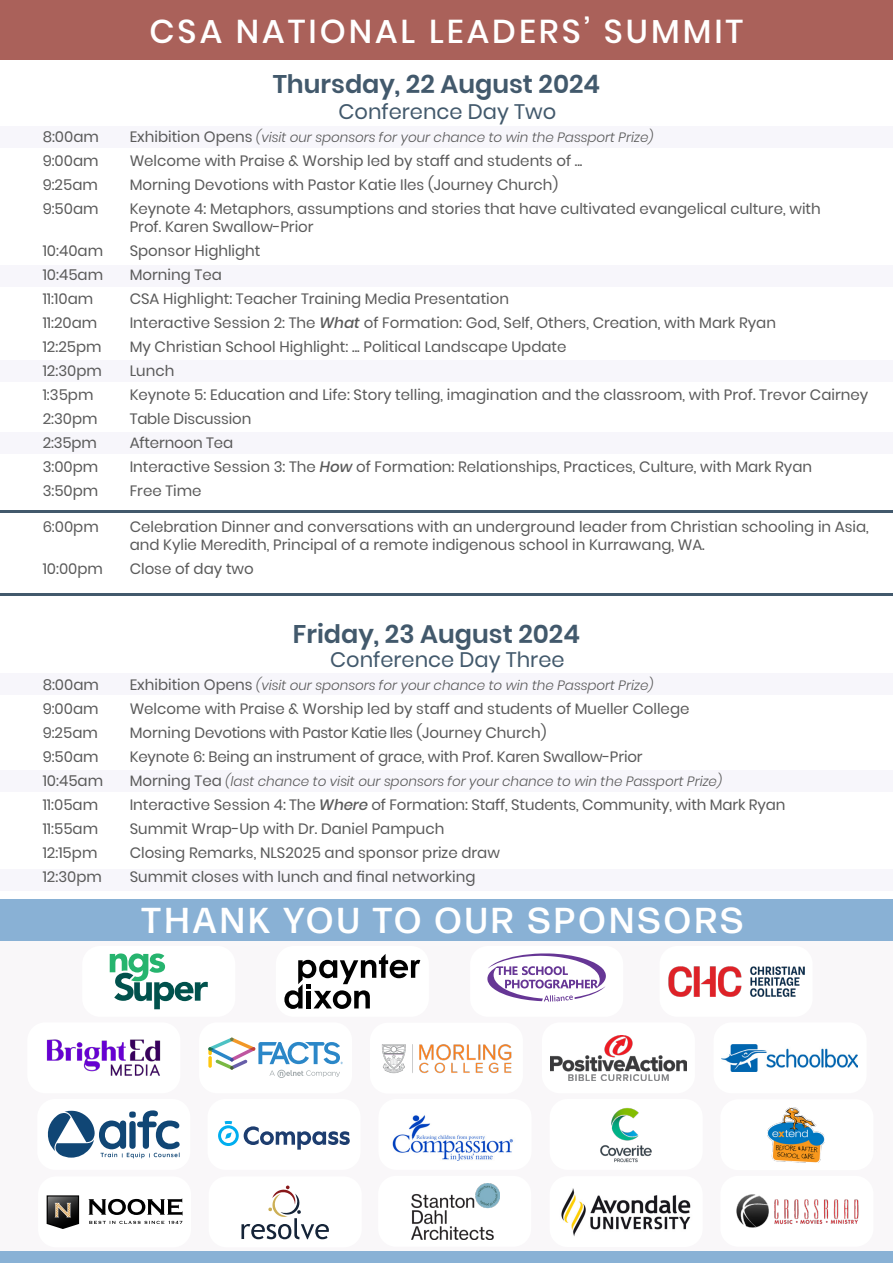
<style>
.page{position:relative;width:893px;height:1263px;background:#fff}
.page>*{position:absolute;margin:0;border:0;box-sizing:border-box;transform-origin:0 0}
.t1{font:500 36px "Forma DJR Micro";letter-spacing:.09em;color:#fff}
.t2{font:500 33px "Poppins";letter-spacing:.09em;color:#fff}
.t3{font:600 25.5px "Poppins";color:#42596c}
.t4{font:21px "Poppins";color:#42596c}
.t5{font:15px/18px "Poppins";color:#5a5a5a}
.t6{font:15px "Poppins";letter-spacing:-.025em;color:#5a5a5a}
.t7{font:italic 300 13.5px "Poppins";color:#5a5a5a}
.s1{font-weight:400;font-style:normal;font-size:15px}
.s2{font-weight:500;font-style:italic}
</style>
<div class="page">
<div style="left:0;top:904px;width:893px;height:359px;background:#f9f7f9"></div>
<div style="left:82px;top:946px;width:153px;height:71px;background:#fff;border-radius:18px"></div>
<div style="left:27px;top:1022px;width:153px;height:71px;background:#fff;border-radius:18px"></div>
<div style="left:37px;top:1099px;width:153px;height:71px;background:#fff;border-radius:18px"></div>
<div style="left:276px;top:946px;width:153px;height:71px;background:#fff;border-radius:18px"></div>
<div style="left:659px;top:946px;width:153px;height:71px;background:#fff;border-radius:18px"></div>
<div style="left:208px;top:1099px;width:153px;height:71px;background:#fff;border-radius:18px"></div>
<div style="left:714px;top:1022px;width:153px;height:71px;background:#fff;border-radius:18px"></div>
<div style="left:550px;top:1099px;width:153px;height:71px;background:#fff;border-radius:18px"></div>
<div style="left:550px;top:1176px;width:153px;height:71px;background:#fff;border-radius:18px"></div>
<div style="left:470px;top:946px;width:153px;height:71px;background:#fff;border-radius:18px"></div>
<div style="left:199px;top:1022px;width:153px;height:71px;background:#fff;border-radius:18px"></div>
<div style="left:378px;top:1099px;width:153px;height:71px;background:#fff;border-radius:18px"></div>
<div style="left:720px;top:1176px;width:153px;height:71px;background:#fff;border-radius:18px"></div>
<div style="left:0;top:899px;width:893px;height:42px;background:#89b1d5"></div>
<img style="left:722px;top:1044px;width:136px;height:27px">
<img style="left:46px;top:1039px;width:115px;height:37px">
<img style="left:736px;top:1194px;width:123px;height:34px">
<svg style="left:110px;top:953px;width:98px;height:56px"></svg>
<svg style="left:284px;top:954px;width:136px;height:55px"></svg>
<svg style="left:487px;top:953px;width:119px;height:48px"></svg>
<img style="left:668px;top:966px;width:136px;height:31px">
<svg style="left:208px;top:1037px;width:135px;height:41px"></svg>
<svg style="left:218px;top:1121px;width:132px;height:29px"></svg>
<svg style="left:47px;top:1110px;width:133px;height:48px"></svg>
<img style="left:392px;top:1115px;width:121px;height:45px">
<img style="left:561px;top:1188px;width:130px;height:49px">
<div style="left:0;top:432px;width:893px;height:22px;background:#f7f6fb"></div>
<div style="left:0;top:869px;width:893px;height:22px;background:#f7f6fb"></div>
<div style="left:0;top:770px;width:893px;height:22px;background:#f7f6fb"></div>
<hr style="left:0;top:511px;width:893px;height:2px;background:#42596c">
<hr style="left:0;top:594px;width:893px;height:2px;background:#42596c">
<div style="left:0;top:265px;width:893px;height:22px;background:#f7f6fb"></div>
<div style="left:0;top:359px;width:893px;height:22px;background:#f7f6fb"></div>
<div style="left:0;top:126px;width:893px;height:22px;background:#f7f6fb"></div>
<div style="left:0;top:673px;width:893px;height:22px;background:#f7f6fb"></div>
<div style="left:0;top:1251px;width:893px;height:12px;background:#89b1d5"></div>
<div style="left:0;top:0;width:893px;height:59px;background:#aa615a"></div>
<div style="left:542px;top:1022px;width:153px;height:71px;background:#fff;border-radius:18px"></div>
<img style="left:550px;top:1035px;width:136px;height:46px">
<div style="left:370px;top:1023px;width:153px;height:70px;background:#fff;border-radius:18px"></div>
<img style="left:382px;top:1044px;width:130px;height:30px">
<img style="left:600px;top:1108px;width:52px;height:54px">
<div style="left:720px;top:1099px;width:153px;height:71px;background:#fff;border-radius:18px"></div>
<img style="left:768px;top:1107px;width:56px;height:56px">
<div style="left:38px;top:1176px;width:153px;height:71px;background:#fff;border-radius:18px"></div>
<svg style="left:89px;top:1198px;width:94px;height:17px"></svg>
<svg style="left:47px;top:1195px;width:32px;height:34px"></svg>
<svg style="left:89px;top:1221px;width:93px;height:3px"></svg>
<div style="left:378px;top:1176px;width:153px;height:71px;background:#fff;border-radius:18px"></div>
<img style="left:411px;top:1184px;width:88px;height:55px">
<div style="left:209px;top:1176px;width:153px;height:71px;background:#fff;border-radius:18px"></div>
<svg style="left:241px;top:1185px;width:88px;height:54px"></svg>
<h2 class="t2" style="left:150px;top:12px;width:595px">CSA NATIONAL LEADERS’ SUMMIT</h2>
<h3 class="t3" style="left:273px;top:69px;width:329px">Thursday, 22 August 2024</h3>
<h3 class="t4" style="left:339px;top:99px;width:219px">Conference Day Two</h3>
<p class="t5" style="left:43px;top:127px;width:58px">8:00am</p>
<p class="t7" style="left:130px;top:129px;width:525px"><span class="s1">Exhibition Opens</span> (visit our sponsors for your chance to win the Passport Prize)</p>
<p class="t5" style="left:43px;top:151px;width:57px">9:00am</p>
<p class="t5" style="left:130px;top:151px;width:454px">Welcome with Praise &amp; Worship led by staff and students of ...</p>
<p class="t5" style="left:43px;top:175px;width:57px">9:25am</p>
<p class="t5" style="left:130px;top:175px;width:430px">Morning Devotions with Pastor Katie Iles (Journey Church)</p>
<p class="t5" style="left:43px;top:199px;width:57px">9:50am</p>
<p class="t5" style="left:130px;top:199px;width:693px">Keynote 4: Metaphors, assumptions and stories that have cultivated evangelical culture, with<br>Prof. Karen Swallow-Prior</p>
<p class="t5" style="left:43px;top:241px;width:62px">10:40am</p>
<p class="t5" style="left:130px;top:241px;width:132px">Sponsor Highlight</p>
<p class="t5" style="left:43px;top:265px;width:62px">10:45am</p>
<p class="t5" style="left:130px;top:265px;width:94px">Morning Tea</p>
<p class="t5" style="left:43px;top:289px;width:52px">11:10am</p>
<p class="t5" style="left:130px;top:289px;width:381px">CSA Highlight: Teacher Training Media Presentation</p>
<p class="t5" style="left:43px;top:313px;width:56px">11:20am</p>
<p class="t5" style="left:130px;top:313px;width:648px">Interactive Session 2: The <span class="s2">What</span> of Formation: God, Self, Others, Creation, with Mark Ryan</p>
<p class="t5" style="left:43px;top:337px;width:60px">12:25pm</p>
<p class="t5" style="left:130px;top:337px;width:438px">My Christian School Highlight: ... Political Landscape Update</p>
<p class="t5" style="left:43px;top:361px;width:61px">12:30pm</p>
<p class="t5" style="left:130px;top:361px;width:46px">Lunch</p>
<p class="t5" style="left:43px;top:385px;width:52px">1:35pm</p>
<p class="t5" style="left:130px;top:385px;width:740px">Keynote 5: Education and Life: Story telling, imagination and the classroom, with Prof. Trevor Cairney</p>
<p class="t5" style="left:43px;top:409px;width:56px">2:30pm</p>
<p class="t5" style="left:130px;top:409px;width:123px">Table Discussion</p>
<p class="t5" style="left:43px;top:433px;width:56px">2:35pm</p>
<p class="t5" style="left:130px;top:433px;width:105px">Afternoon Tea</p>
<p class="t5" style="left:43px;top:457px;width:57px">3:00pm</p>
<p class="t5" style="left:130px;top:457px;width:684px">Interactive Session 3: The <span class="s2">How</span> of Formation: Relationships, Practices, Culture, with Mark Ryan</p>
<p class="t5" style="left:43px;top:481px;width:57px">3:50pm</p>
<p class="t5" style="left:130px;top:481px;width:73px">Free Time</p>
<p class="t5" style="left:43px;top:517px;width:58px">6:00pm</p>
<p class="t5" style="left:130px;top:517px;width:741px">Celebration Dinner and conversations with an underground leader from Christian schooling in Asia, and Kylie Meredith, Principal of a remote indigenous school in Kurrawang, WA.</p>
<p class="t5" style="left:43px;top:559px;width:62px">10:00pm</p>
<p class="t5" style="left:130px;top:559px;width:126px">Close of day two</p>
<h3 class="t3" style="left:293px;top:619px;width:289px">Friday, 23 August 2024</h3>
<h3 class="t4" style="left:330px;top:648px;width:236px">Conference Day Three</h3>
<p class="t5" style="left:43px;top:675px;width:58px">8:00am</p>
<p class="t7" style="left:130px;top:677px;width:525px"><span class="s1">Exhibition Opens</span> (visit our sponsors for your chance to win the Passport Prize)</p>
<p class="t5" style="left:43px;top:699px;width:57px">9:00am</p>
<p class="t5" style="left:130px;top:699px;width:561px">Welcome with Praise &amp; Worship led by staff and students of Mueller College</p>
<p class="t5" style="left:43px;top:723px;width:57px">9:25am</p>
<p class="t6" style="left:130px;top:723px;width:418px">Morning Devotions with Pastor Katie Iles (Journey Church)</p>
<p class="t5" style="left:43px;top:747px;width:57px">9:50am</p>
<p class="t5" style="left:130px;top:747px;width:514px">Keynote 6: Being an instrument of grace, with Prof. Karen Swallow-Prior</p>
<p class="t5" style="left:43px;top:771px;width:62px">10:45am</p>
<p class="t7" style="left:130px;top:773px;width:594px"><span class="s1">Morning Tea</span> (last chance to visit our sponsors for your chance to win the Passport Prize)</p>
<p class="t5" style="left:43px;top:795px;width:57px">11:05am</p>
<p class="t5" style="left:130px;top:795px;width:657px">Interactive Session 4: The <span class="s2">Where</span> of Formation: Staff, Students, Community, with Mark Ryan</p>
<p class="t5" style="left:43px;top:819px;width:57px">11:55am</p>
<p class="t5" style="left:130px;top:819px;width:316px">Summit Wrap-Up with Dr. Daniel Pampuch</p>
<p class="t5" style="left:43px;top:843px;width:56px">12:15pm</p>
<p class="t5" style="left:130px;top:843px;width:372px">Closing Remarks, NLS2025 and sponsor prize draw</p>
<p class="t5" style="left:43px;top:867px;width:61px">12:30pm</p>
<p class="t5" style="left:130px;top:867px;width:347px">Summit closes with lunch and final networking</p>
<h1 class="t1" style="left:141px;top:897px;width:604px">THANK YOU TO OUR SPONSORS</h1>
</div>
